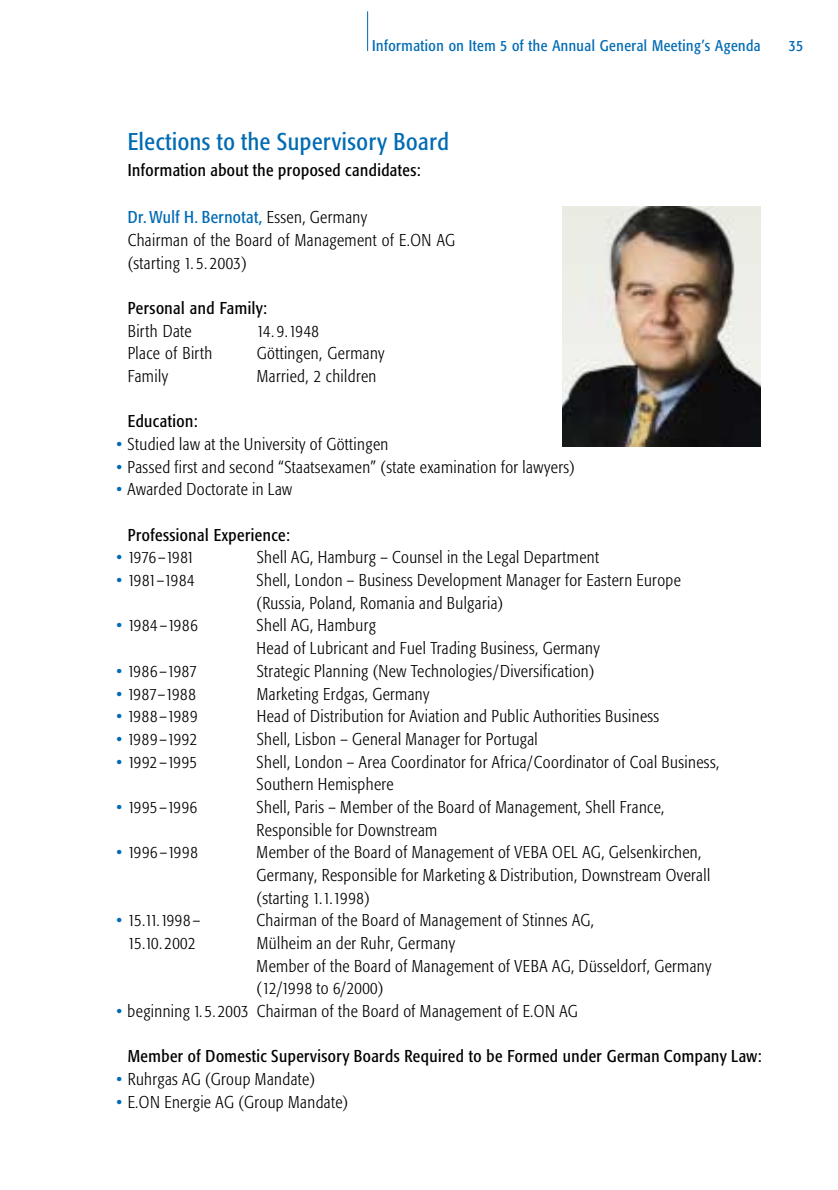
<style>
.page{position:relative;width:838px;height:1190px;background:#fff}
.page>*{position:absolute;margin:0;border:0;box-sizing:border-box;transform-origin:0 0}
.t1{font:24px "Formata Condensed";letter-spacing:.025em;color:#006bb4}
.t2{font:300 17px/22.6px "Formata Condensed";letter-spacing:.025em;color:#000}
.t3{font:17px "Formata Condensed";letter-spacing:.025em;color:#000}
.t4{font:300 17px "Formata Condensed";letter-spacing:.045em;color:#000}
.t5{font:300 17px "Formata Condensed";letter-spacing:-.03em;color:#000}
.t6{font:300 17px "Formata Condensed";letter-spacing:.005em;color:#000}
.t7{font:15.4px "Formata Condensed";letter-spacing:.03em;color:#006bb4}
.s1{font-weight:400;color:#006bb4}
</style>
<div class="page">
<hr style="left:367px;top:11px;width:1px;height:40px;background:#006bb4">
<img style="left:562px;top:207px;width:199px;height:239px">
<p class="t7" style="left:372px;top:40px;width:390px">Information on Item 5 of the Annual General Meeting’s Agenda</p>
<p class="t7" style="left:789px;top:40px;width:16px">35</p>
<h1 class="t1" style="left:128px;top:133px;width:323px">Elections to the Supervisory Board</h1>
<p class="t3" style="left:128px;top:163px;width:295px">Information about the proposed candidates:</p>
<p class="t2" style="left:128px;top:208px;width:329px"><span class="s1">Dr. Wulf H. Bernotat,</span> Essen, Germany<br>Chairman of the Board of Management of E.ON AG (starting 1. 5. 2003)</p>
<p class="t3" style="left:128px;top:302px;width:141px">Personal and Family:</p>
<p class="t2" style="left:128px;top:321px;width:65px">Birth Date</p>
<p class="t2" style="left:257px;top:321px;width:64px">14. 9.1948</p>
<p class="t2" style="left:128px;top:344px;width:86px">Place of Birth</p>
<p class="t2" style="left:257px;top:344px;width:129px">Göttingen, Germany</p>
<p class="t2" style="left:128px;top:367px;width:42px">Family</p>
<p class="t2" style="left:257px;top:367px;width:121px">Married, 2 children</p>
<p class="t3" style="left:128px;top:415px;width:71px">Education:</p>
<p class="t2" style="left:116px;top:435px;width:273px"><span class="s1">•</span> Studied law at the University of Göttingen</p>
<p class="t2" style="left:116px;top:457px;width:460px"><span class="s1">•</span> Passed first and second “Staatsexamen” (state examination for lawyers)</p>
<p class="t2" style="left:116px;top:480px;width:177px"><span class="s1">•</span> Awarded Doctorate in Law</p>
<p class="t3" style="left:128px;top:529px;width:164px">Professional Experience:</p>
<p class="t5" style="left:116px;top:551px;width:79px"><span class="s1">•</span> 1976 –1981</p>
<p class="t2" style="left:257px;top:548px;width:344px">Shell AG, Hamburg – Counsel in the Legal Department</p>
<p class="t6" style="left:116px;top:574px;width:80px"><span class="s1">•</span> 1981–1984</p>
<p class="t2" style="left:257px;top:571px;width:426px">Shell, London – Business Development Manager for Eastern Europe (Russia, Poland, Romania and Bulgaria)</p>
<p class="t4" style="left:116px;top:619px;width:83px"><span class="s1">•</span> 1984–1986</p>
<p class="t2" style="left:257px;top:616px;width:345px">Shell AG, Hamburg<br>Head of Lubricant and Fuel Trading Business, Germany</p>
<p class="t2" style="left:116px;top:661px;width:82px"><span class="s1">•</span> 1986–1987</p>
<p class="t2" style="left:257px;top:661px;width:339px">Strategic Planning (New Technologies/Diversification)</p>
<p class="t2" style="left:116px;top:684px;width:81px"><span class="s1">•</span> 1987–1988</p>
<p class="t2" style="left:257px;top:684px;width:174px">Marketing Erdgas, Germany</p>
<p class="t4" style="left:116px;top:710px;width:83px"><span class="s1">•</span> 1988–1989</p>
<p class="t2" style="left:257px;top:707px;width:404px">Head of Distribution for Aviation and Public Authorities Business</p>
<p class="t2" style="left:116px;top:730px;width:82px"><span class="s1">•</span> 1989–1992</p>
<p class="t2" style="left:257px;top:730px;width:283px">Shell, Lisbon – General Manager for Portugal</p>
<p class="t2" style="left:116px;top:752px;width:82px"><span class="s1">•</span> 1992–1995</p>
<p class="t2" style="left:257px;top:752px;width:464px">Shell, London – Area Coordinator for Africa/Coordinator of Coal Business,<br>Southern Hemisphere</p>
<p class="t2" style="left:116px;top:798px;width:82px"><span class="s1">•</span> 1995–1996</p>
<p class="t2" style="left:257px;top:798px;width:409px">Shell, Paris – Member of the Board of Management, Shell France,<br>Responsible for Downstream</p>
<p class="t4" style="left:116px;top:846px;width:83px"><span class="s1">•</span> 1996–1998</p>
<p class="t2" style="left:257px;top:843px;width:455px">Member of the Board of Management of VEBA OEL AG, Gelsenkirchen,<br>Germany, Responsible for Marketing &amp; Distribution, Downstream Overall (starting 1.1.1998)</p>
<p class="t2" style="left:116px;top:911px;width:85px"><span class="s1">•</span> 15.11.1998–</p>
<p class="t2" style="left:257px;top:911px;width:339px">Chairman of the Board of Management of Stinnes AG,</p>
<p class="t2" style="left:128px;top:934px;width:69px">15.10.2002</p>
<p class="t2" style="left:257px;top:934px;width:456px">Mülheim an der Ruhr, Germany<br>Member of the Board of Management of VEBA AG, Düsseldorf, Germany (12/1998 to 6/2000)</p>
<p class="t2" style="left:116px;top:1002px;width:463px"><span class="s1">•</span> beginning 1.5.2003 Chairman of the Board of Management of E.ON AG</p>
<p class="t3" style="left:128px;top:1050px;width:635px">Member of Domestic Supervisory Boards Required to be Formed under German Company Law:</p>
<p class="t2" style="left:116px;top:1070px;width:200px"><span class="s1">•</span> Ruhrgas AG (Group Mandate)</p>
<p class="t2" style="left:116px;top:1092px;width:233px"><span class="s1">•</span> E.ON Energie AG (Group Mandate)</p>
</div>
